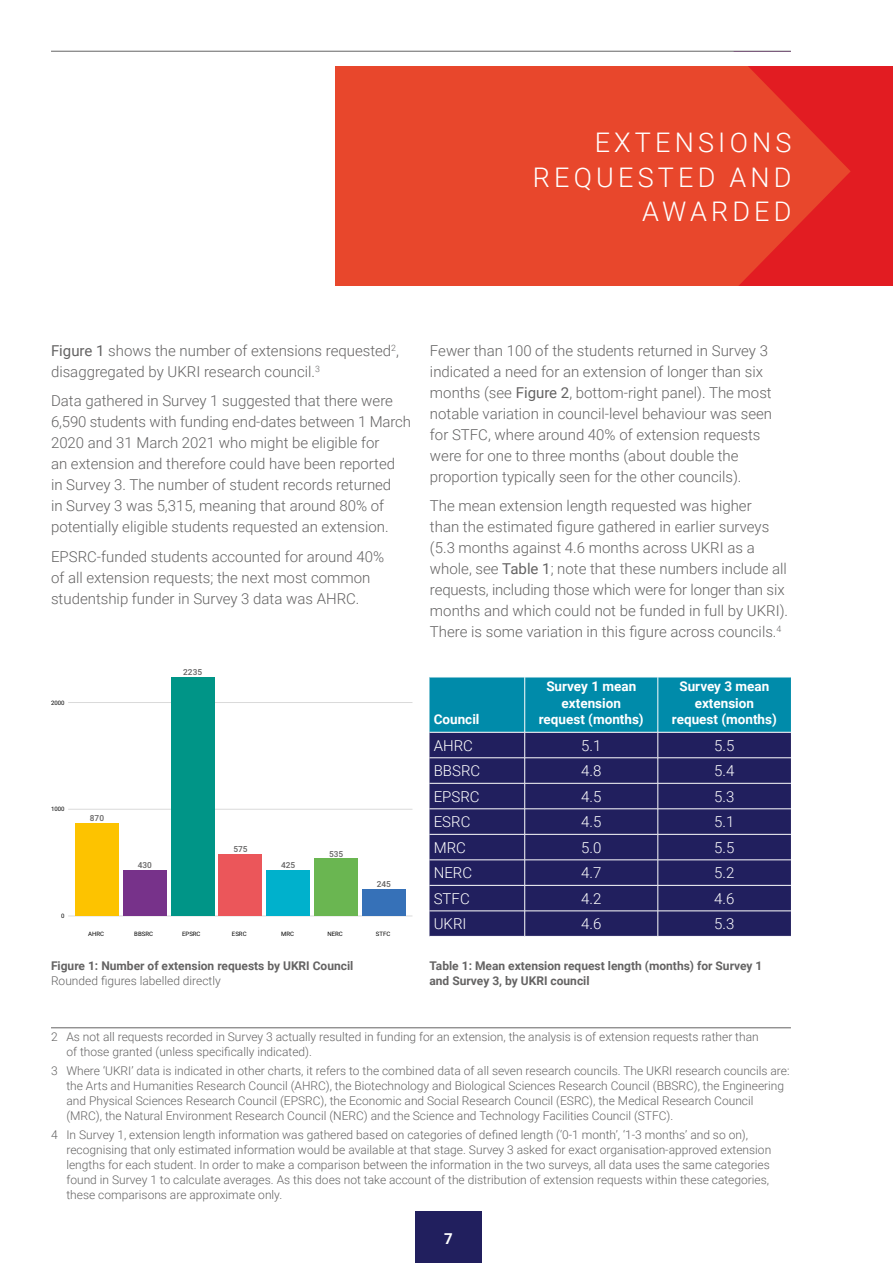
<style>
.page{position:relative;width:893px;height:1263px;background:#fff}
.page>*{position:absolute;margin:0;border:0;box-sizing:border-box;transform-origin:0 0}
.t1{font:300 27px/34.5px "Roboto";letter-spacing:.155em;color:#fff;text-align:right}
.t2{font:300 15px/21px "Roboto";color:#646363}
.t3{font:300 15px "Roboto";color:#fff}
.t4{font:700 15px "Roboto";color:#fff}
.t5{font:700 13.5px/16.2px "Roboto";color:#fff;text-align:center}
.t6{font:300 12px/15px "Roboto";color:#646363}
.t7{font:700 12px/15px "Roboto";color:#646363}
.t8{font:500 8.25px "Roboto";color:#646363}
.t9{font:6px "Roboto";color:#000}
.s1{font-weight:400}
</style>
<div class="page">
<div style="left:415px;top:1212px;width:67px;height:51px;background:#211f5e"></div>
<hr style="left:51px;top:51px;width:740px;height:1px;background:#646363">
<div style="left:335px;top:67px;width:558px;height:219px;background:#e8472c"></div>
<svg style="left:704px;top:51px;width:189px;height:235px"></svg>
<hr style="left:51px;top:1027px;width:740px;height:1px;background:#646363">
<hr style="left:68px;top:916px;width:344px;height:1px;background:#dadada">
<hr style="left:68px;top:809px;width:344px;height:1px;background:#dadada">
<hr style="left:68px;top:702px;width:344px;height:1px;background:#dadada">
<div style="left:75px;top:823px;width:43px;height:93px;background:#fdc300"></div>
<div style="left:123px;top:870px;width:43px;height:46px;background:#77328a"></div>
<div style="left:171px;top:677px;width:43px;height:239px;background:#009587"></div>
<div style="left:219px;top:854px;width:43px;height:62px;background:#eb565a"></div>
<div style="left:267px;top:871px;width:43px;height:45px;background:#00b1cc"></div>
<div style="left:314px;top:859px;width:43px;height:57px;background:#6ab651"></div>
<div style="left:362px;top:890px;width:43px;height:26px;background:#3671b8"></div>
<svg style="left:429px;top:677px;width:362px;height:259px;background:#223e74"></svg>
<h1 class="t1" style="left:533px;top:125px;width:260px">EXTENSIONS<br>REQUESTED AND<br>AWARDED</h1>
<p class="t2" style="left:51px;top:339px;width:349px"><span class="s1">Figure 1</span> shows the number of extensions requested<sup>2</sup>, disaggregated by UKRI research council.<sup>3</sup></p>
<p class="t2" style="left:51px;top:390px;width:361px">Data gathered in Survey 1 suggested that there were 6,590 students with funding end-dates between 1 March 2020 and 31 March 2021 who might be eligible for<br>an extension and therefore could have been reported<br>in Survey 3. The number of student records returned<br>in Survey 3 was 5,315, meaning that around 80% of potentially eligible students requested an extension.</p>
<p class="t2" style="left:51px;top:545px;width:335px">EPSRC-funded students accounted for around 40% of all extension requests; the next most common studentship funder in Survey 3 data was AHRC.</p>
<p class="t9" style="left:51px;top:698px;width:15px">2000</p>
<p class="t8" style="left:183px;top:666px;width:20px">2235</p>
<p class="t9" style="left:51px;top:805px;width:15px">1000</p>
<p class="t8" style="left:90px;top:812px;width:16px">870</p>
<p class="t9" style="left:61px;top:912px;width:5px">0</p>
<p class="t8" style="left:138px;top:859px;width:16px">430</p>
<p class="t8" style="left:233px;top:843px;width:16px">575</p>
<p class="t8" style="left:281px;top:859px;width:16px">425</p>
<p class="t8" style="left:329px;top:848px;width:16px">535</p>
<p class="t8" style="left:377px;top:879px;width:16px">245</p>
<p class="t9" style="left:88px;top:930px;width:17px">AHRC</p>
<p class="t9" style="left:134px;top:930px;width:20px">BBSRC</p>
<p class="t9" style="left:182px;top:930px;width:20px">EPSRC</p>
<p class="t9" style="left:232px;top:930px;width:16px">ESRC</p>
<p class="t9" style="left:281px;top:930px;width:14px">MRC</p>
<p class="t9" style="left:327px;top:930px;width:17px">NERC</p>
<p class="t9" style="left:376px;top:930px;width:16px">STFC</p>
<p class="t7" style="left:51px;top:958px;width:304px">Figure 1: Number of extension requests by UKRI Council</p>
<p class="t6" style="left:51px;top:973px;width:171px">Rounded figures labelled directly</p>
<p class="t2" style="left:430px;top:339px;width:344px">Fewer than 100 of the students returned in Survey 3 indicated a need for an extension of longer than six months (see <span class="s1">Figure 2</span>, bottom-right panel). The most notable variation in council-level behaviour was seen for STFC, where around 40% of extension requests were for one to three months (about double the proportion typically seen for the other councils).</p>
<p class="t2" style="left:430px;top:495px;width:360px">The mean extension length requested was higher<br>than the estimated figure gathered in earlier surveys (5.3 months against 4.6 months across UKRI as a whole, see <span class="s1">Table 1</span>; note that these numbers include all requests, including those which were for longer than six months and which could not be funded in full by UKRI).<br>There is some variation in this figure across councils.<sup>4</sup></p>
<p class="t5" style="left:434px;top:710px;width:47px">Council</p>
<p class="t5" style="left:539px;top:678px;width:106px">Survey 1 mean extension request (months)</p>
<p class="t5" style="left:672px;top:678px;width:106px">Survey 3 mean extension request (months)</p>
<p class="t3" style="left:434px;top:735px;width:41px">AHRC</p>
<p class="t3" style="left:581px;top:735px;width:22px">5.1</p>
<p class="t3" style="left:714px;top:735px;width:22px">5.5</p>
<p class="t3" style="left:434px;top:760px;width:48px">BBSRC</p>
<p class="t3" style="left:581px;top:760px;width:22px">4.8</p>
<p class="t3" style="left:714px;top:760px;width:22px">5.4</p>
<p class="t3" style="left:434px;top:786px;width:47px">EPSRC</p>
<p class="t3" style="left:581px;top:786px;width:22px">4.5</p>
<p class="t3" style="left:714px;top:786px;width:22px">5.3</p>
<p class="t3" style="left:434px;top:811px;width:38px">ESRC</p>
<p class="t3" style="left:581px;top:811px;width:22px">4.5</p>
<p class="t3" style="left:714px;top:811px;width:22px">5.1</p>
<p class="t3" style="left:434px;top:837px;width:34px">MRC</p>
<p class="t3" style="left:581px;top:837px;width:22px">5.0</p>
<p class="t3" style="left:714px;top:837px;width:22px">5.5</p>
<p class="t3" style="left:434px;top:862px;width:40px">NERC</p>
<p class="t3" style="left:581px;top:862px;width:22px">4.7</p>
<p class="t3" style="left:714px;top:862px;width:22px">5.2</p>
<p class="t3" style="left:434px;top:888px;width:38px">STFC</p>
<p class="t3" style="left:581px;top:888px;width:22px">4.2</p>
<p class="t3" style="left:714px;top:888px;width:22px">4.6</p>
<p class="t3" style="left:434px;top:913px;width:34px">UKRI</p>
<p class="t3" style="left:581px;top:913px;width:22px">4.6</p>
<p class="t3" style="left:714px;top:913px;width:22px">5.3</p>
<p class="t7" style="left:429px;top:958px;width:334px">Table 1: Mean extension request length (months) for Survey 1 and Survey 3, by UKRI council</p>
<p class="t6" style="left:66px;top:1028px;width:694px;text-indent:-15px">2 As not all requests recorded in Survey 3 actually resulted in funding for an extension, the analysis is of extension requests rather than of those granted (unless specifically indicated).</p>
<p class="t6" style="left:66px;top:1063px;width:725px;text-indent:-15px">3 Where ‘UKRI’ data is indicated in other charts, it refers to the combined data of all seven research councils. The UKRI research councils are: the Arts and Humanities Research Council (AHRC), the Biotechnology and Biological Sciences Research Council (BBSRC), the Engineering and Physical Sciences Research Council (EPSRC), the Economic and Social Research Council (ESRC), the Medical Research Council (MRC), the Natural Environment Research Council (NERC) and the Science and Technology Facilities Council (STFC).</p>
<p class="t6" style="left:66px;top:1127px;width:706px;text-indent:-15px">4 In Survey 1, extension length information was gathered based on categories of defined length (‘0-1 month’, ‘1-3 months’ and so on), recognising that only estimated information would be available at that stage. Survey 3 asked for exact organisation-approved extension lengths for each student. In order to make a comparison between the information in the two surveys, all data uses the same categories found in Survey 1 to calculate averages. As this does not take account of the distribution of extension requests within these categories, these comparisons are approximate only.</p>
<p class="t4" style="left:444px;top:1228px;width:10px">7</p>
</div>
